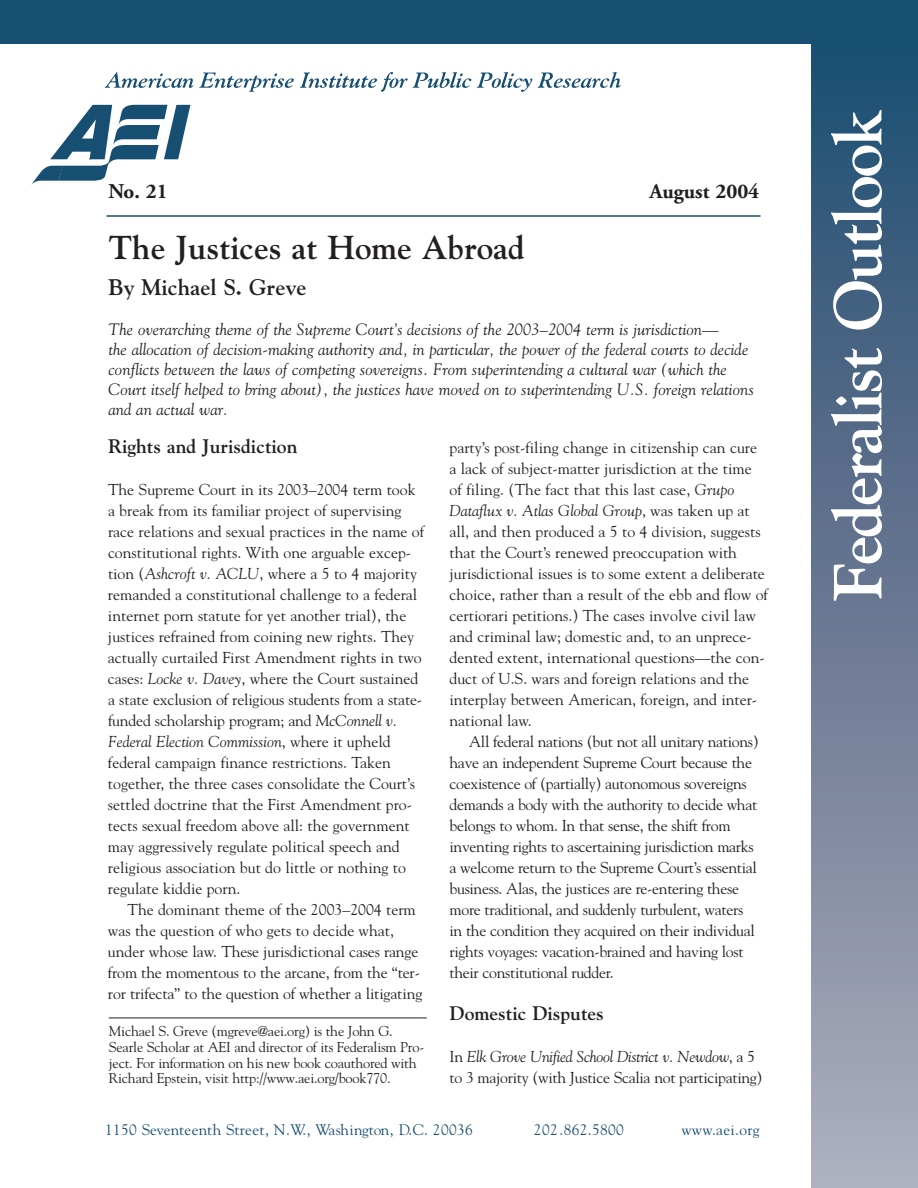
<style>
.page{position:relative;width:918px;height:1188px;background:#fff}
.page>*{position:absolute;margin:0;border:0;box-sizing:border-box;transform-origin:0 0}
.t1{font:700 67.5px "Goudy";letter-spacing:-.035em;color:#fff}
.t2{font:700 33px "Goudy";color:#231f20}
.t3{font:700 22.5px "Goudy";color:#231f20}
.t4{font:700 21px "Adobe Garamond";color:#231f20}
.t5{font:700 19.5px "Goudy";color:#231f20}
.t6{font:italic 16.5px/19.8px "Goudy";letter-spacing:.005em;color:#231f20}
.t7{font:15.75px/21px "Goudy";color:#231f20}
.t8{font:15.75px/21px "Goudy";letter-spacing:-.02em;color:#231f20}
.t9{font:15.3px "Goudy";letter-spacing:.025em;color:#174f72}
.t10{font:14.25px/15.8px "Goudy";letter-spacing:-.015em;color:#231f20}
.s1{font-style:italic}
</style>
<div class="page">
<svg style="left:31px;top:105px;width:159px;height:80px"></svg>
<svg style="left:105px;top:72px;width:189px;height:20px"></svg>
<svg style="left:300px;top:72px;width:232px;height:20px"></svg>
<svg style="left:538px;top:72px;width:83px;height:16px"></svg>
<hr style="left:109px;top:1018px;width:318px;height:1px;background:#231f20">
<div style="left:812px;top:44px;width:106px;height:1144px;background:linear-gradient(to bottom,#1f4a6e,#b1abbc)"></div>
<div style="left:0;top:0;width:918px;height:44px;background:#174f72"></div>
<hr style="left:106px;top:215px;width:654px;height:2px;background:#174f72">
<h3 class="t4" style="left:108px;top:183px;width:61px">No. 21</h3>
<h3 class="t4" style="left:650px;top:183px;width:111px">August 2004</h3>
<h2 class="t2" style="left:108px;top:234px;width:418px">The Justices at Home Abroad</h2>
<h3 class="t3" style="left:108px;top:278px;width:200px">By Michael S. Greve</h3>
<p class="t6" style="left:108px;top:321px;width:647px">The overarching theme of the Supreme Court’s decisions of the 2003–2004 term is jurisdiction—<br>the allocation of decision-making authority and, in particular, the power of the federal courts to decide conflicts between the laws of competing sovereigns. From superintending a cultural war (which the Court itself helped to bring about), the justices have moved on to superintending U.S. foreign relations and an actual war.</p>
<p class="t5" style="left:108px;top:438px;width:191px">Rights and Jurisdiction</p>
<p class="t7" style="left:108px;top:480px;width:318px">The Supreme Court in its 2003–2004 term took a break from its familiar project of supervising race relations and sexual practices in the name of constitutional rights. With one arguable excep&shy;tion (<span class="s1">Ashcroft v. ACLU</span>, where a 5 to 4 majority remanded a constitutional challenge to a federal internet porn statute for yet another trial), the justices refrained from coining new rights. They actually curtailed First Amendment rights in two cases: <span class="s1">Locke v. Davey</span>, where the Court sustained a state exclusion of religious students from a state&shy;funded scholarship program; and <span class="s1">McConnell v.<br>Federal Election Commission</span>, where it upheld federal campaign finance restrictions. Taken together, the three cases consolidate the Court’s settled doctrine that the First Amendment pro&shy;tects sexual freedom above all: the government may aggressively regulate political speech and religious association but do little or nothing to regulate kiddie porn.</p>
<p class="t7" style="left:108px;top:900px;width:316px;text-indent:20px">The dominant theme of the 2003–2004 term was the question of who gets to decide what, under whose law. These jurisdictional cases range from the momentous to the arcane, from the “ter&shy;ror trifecta” to the question of whether a litigating</p>
<p class="t10" style="left:109px;top:1024px;width:317px">Michael S. Greve (mgreve@aei.org) is the John G.<br>Searle Scholar at AEI and director of its Federalism Pro&shy;ject. For information on his new book coauthored with Richard Epstein, visit http://www.aei.org/book770.</p>
<p class="t7" style="left:450px;top:438px;width:320px">party’s post-filing change in citizenship can cure a lack of subject-matter jurisdiction at the time of filing. (The fact that this last case, <span class="s1">Grupo Dataflux v. Atlas Global Group</span>, was taken up at all, and then produced a 5 to 4 division, suggests that the Court’s renewed preoccupation with jurisdictional issues is to some extent a deliberate choice, rather than a result of the ebb and flow of certiorari petitions.) The cases involve civil law and criminal law; domestic and, to an unprece&shy;dented extent, international questions—the con&shy;duct of U.S. wars and foreign relations and the interplay between American, foreign, and inter&shy;national law.</p>
<p class="t8" style="left:450px;top:732px;width:311px;text-indent:20px">All federal nations (but not all unitary nations) have an independent Supreme Court because the coexistence of (partially) autonomous sovereigns demands a body with the authority to decide what belongs to whom. In that sense, the shift from inventing rights to ascertaining jurisdiction marks a welcome return to the Supreme Court’s essential business. Alas, the justices are re-entering these more traditional, and suddenly turbulent, waters in the condition they acquired on their individual rights voyages: vacation-brained and having lost their constitutional rudder.</p>
<p class="t5" style="left:450px;top:1005px;width:156px">Domestic Disputes</p>
<p class="t8" style="left:450px;top:1047px;width:315px">In <span class="s1">Elk Grove Unified School District v. Newdow</span>, a 5 to 3 majority (with Justice Scalia not participating)</p>
<p class="t9" style="left:105px;top:1124px;width:369px">1150 Seventeenth Street, N.W., Washington, D.C. 20036</p>
<p class="t9" style="left:534px;top:1124px;width:91px">202.862.5800</p>
<p class="t9" style="left:681px;top:1124px;width:80px">www.aei.org</p>
<h1 class="t1" style="left:831px;top:601px;width:494px;rotate:-90deg">Federalist Outlook</h1>
</div>
